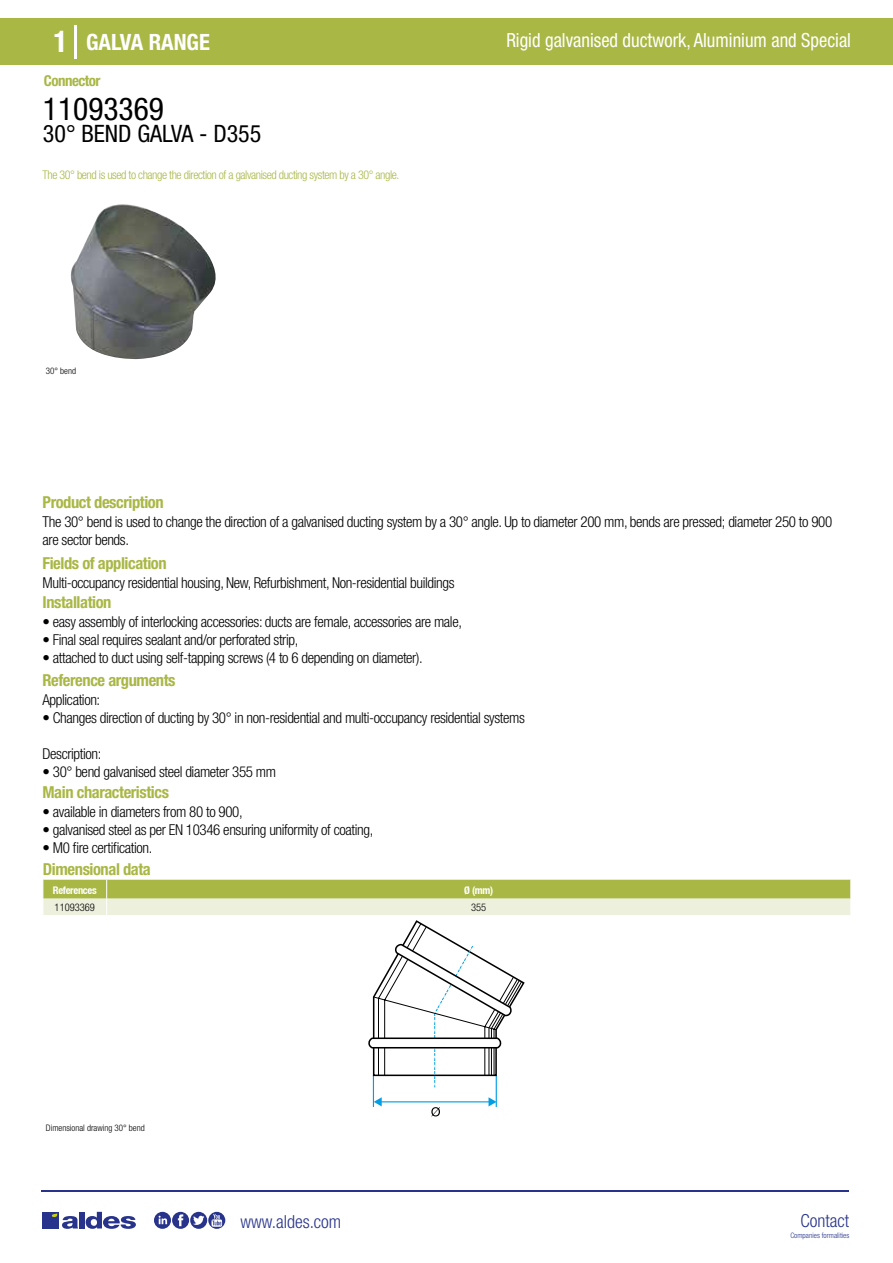
<style>
.page{position:relative;width:893px;height:1263px;background:#fff}
.page>*{position:absolute;margin:0;border:0;box-sizing:border-box;transform-origin:0 0}
.t1{font:condensed 31.5px "Helvetica Neue LT Std";color:#000}
.t2{font:condensed 24px "Helvetica Neue LT Std";color:#000}
.t3{font:700 condensed 22.5px "Helvetica Neue LT Std";color:#fff}
.t4{font:condensed 19.5px "Helvetica Neue LT Std";color:#fff;scale:.95 1}
.t5{font:300 condensed 18px "Helvetica Neue";color:#28348b}
.t6{font:700 condensed 16.5px "Helvetica Neue LT Std";letter-spacing:-.025em;color:#a9b745}
.t7{font:300 condensed 15px/18px "Helvetica Neue LT Std";letter-spacing:-.025em;color:#000}
.t8{font:700 condensed 15px "Helvetica Neue LT Std";letter-spacing:-.035em;color:#a9b745}
.t9{font:300 condensed 12px "Helvetica Neue LT Std";letter-spacing:-.035em;color:#a9b745}
.t10{font:700 condensed 10.5px "Helvetica Neue";letter-spacing:-.03em;color:#fff}
.t11{font:300 condensed 10.5px "Helvetica Neue";color:#000}
.t12{font:300 condensed 9px "Helvetica Neue";color:#000}
.t13{font:300 condensed 7.5px "Helvetica Neue";color:#28348b}
.s1{font-size:30px}
</style>
<div class="page">
<div style="left:0;top:18px;width:893px;height:46px;background:#a9b745"></div>
<hr style="left:74px;top:25px;width:2px;height:33px;background:#fff">
<svg style="left:70px;top:204px;width:146px;height:156px"></svg>
<hr style="left:373px;top:1075px;width:1px;height:32px;background:#009fe3">
<hr style="left:496px;top:1075px;width:1px;height:32px;background:#009fe3">
<hr style="left:377px;top:1101px;width:113px;height:1px;background:#009fe3">
<svg style="left:374px;top:1097px;width:8px;height:9px"></svg>
<svg style="left:488px;top:1097px;width:8px;height:9px"></svg>
<svg style="left:43px;top:880px;width:808px;height:208px"></svg>
<svg style="left:431px;top:1107px;width:9px;height:9px"></svg>
<hr style="left:41px;top:1190px;width:808px;height:1px;background:#28348b">
<svg style="left:154px;top:1212px;width:71px;height:17px"></svg>
<div style="left:42px;top:1212px;width:17px;height:16px;background:#28348b"></div>
<div style="left:79px;top:1212px;width:5px;height:16px;background:#28348b"></div>
<svg style="left:86px;top:1212px;width:50px;height:17px"></svg>
<svg style="left:52px;top:1213px;width:26px;height:16px"></svg>
<h3 class="t3" style="left:54px;top:28px;width:158px"><span class="s1">1</span> GALVA RANGE</h3>
<h3 class="t4" style="left:506px;top:29px;width:364px">Rigid galvanised ductwork, Aluminium and Special</h3>
<p class="t8" style="left:44px;top:71px;width:58px">Connector</p>
<h1 class="t1" style="left:43px;top:91px;width:122px">11093369</h1>
<h2 class="t2" style="left:43px;top:120px;width:220px">30° BEND GALVA - D355</h2>
<p class="t9" style="left:43px;top:167px;width:358px">The 30° bend is used to change the direction of a galvanised ducting system by a 30° angle.</p>
<p class="t12" style="left:46px;top:365px;width:32px">30° bend</p>
<p class="t12" style="left:57px;top:365px;width:17px">bend</p>
<p class="t6" style="left:43px;top:492px;width:123px">Product description</p>
<p class="t7" style="left:43px;top:513px;width:791px">The 30° bend is used to change the direction of a galvanised ducting system by a 30° angle. Up to diameter 200 mm, bends are pressed; diameter 250 to 900 are sector bends.</p>
<p class="t7" style="left:43px;top:573px;width:413px">Multi-occupancy residential housing, New, Refurbishment, Non-residential buildings</p>
<p class="t7" style="left:43px;top:613px;width:421px">• easy assembly of interlocking accessories: ducts are female, accessories are male,</p>
<p class="t7" style="left:43px;top:631px;width:257px">• Final seal requires sealant and/or perforated strip,</p>
<p class="t7" style="left:43px;top:649px;width:382px">• attached to duct using self-tapping screws (4 to 6 depending on diameter).</p>
<p class="t6" style="left:43px;top:553px;width:126px">Fields of application</p>
<p class="t6" style="left:43px;top:592px;width:70px">Installation</p>
<p class="t6" style="left:43px;top:670px;width:135px">Reference arguments</p>
<p class="t7" style="left:43px;top:691px;width:59px">Application:</p>
<p class="t7" style="left:43px;top:709px;width:484px">• Changes direction of ducting by 30° in non-residential and multi-occupancy residential systems</p>
<p class="t7" style="left:43px;top:745px;width:60px">Description:</p>
<p class="t7" style="left:43px;top:763px;width:235px">• 30° bend galvanised steel diameter 355 mm</p>
<p class="t6" style="left:43px;top:782px;width:128px">Main characteristics</p>
<p class="t7" style="left:43px;top:802px;width:202px">• available in diameters from 80 to 900,</p>
<p class="t7" style="left:43px;top:820px;width:332px">• galvanised steel as per EN 10346 ensuring uniformity of coating,</p>
<p class="t7" style="left:43px;top:838px;width:111px">• M0 fire certification.</p>
<p class="t6" style="left:43px;top:860px;width:109px">Dimensional data</p>
<p class="t10" style="left:53px;top:884px;width:45px">References</p>
<p class="t10" style="left:464px;top:884px;width:30px">Ø (mm)</p>
<p class="t11" style="left:55px;top:901px;width:42px">11093369</p>
<p class="t11" style="left:471px;top:901px;width:17px">355</p>
<p class="t12" style="left:46px;top:1122px;width:100px">Dimensional drawing 30° bend</p>
<p class="t5" style="left:240px;top:1211px;width:102px">www.aldes.com</p>
<p class="t5" style="left:800px;top:1211px;width:50px">Contact</p>
<p class="t13" style="left:790px;top:1230px;width:60px">Companies formalities</p>
</div>
